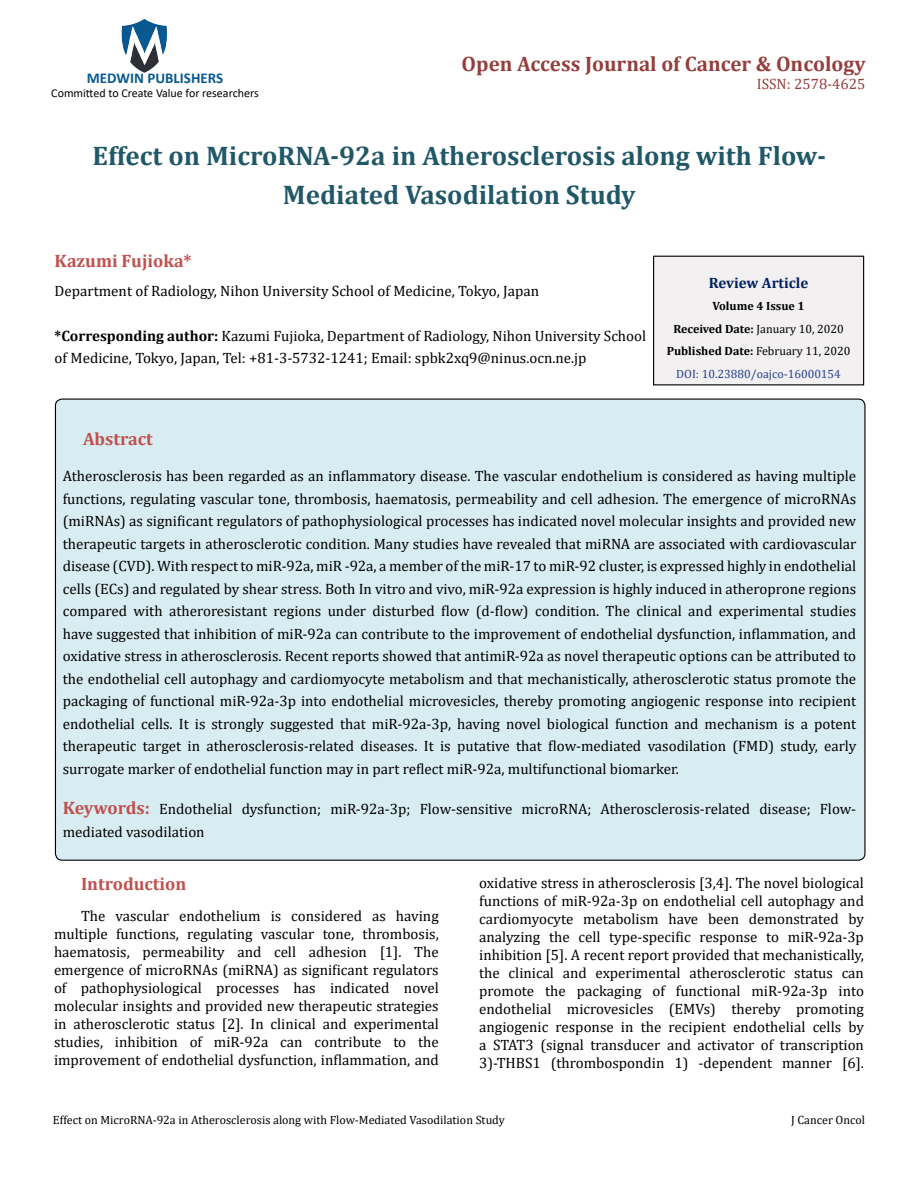
<style>
.page{position:relative;width:918px;height:1188px;background:#fff}
.page>*{position:absolute;margin:0;border:0;box-sizing:border-box;transform-origin:0 0}
.t1{font:700 27px/39px "Cambria";color:#215868;text-align:center}
.t2{font:700 21px "Cambria";color:#953f3c}
.t3{font:700 18px "Cambria";color:#c0504d}
.t4{font:15px/18px "Cambria";color:#010000;text-align:justify}
.t5{font:15px/22.5px "Cambria";color:#000}
.t6{font:700 15px "Calibri";color:#085a91}
.t7{font:15px "Cambria";color:#953f3c}
.t8{font:700 15px "Cambria";color:#002060}
.t9{font:700 12px/22.5px "Cambria";color:#000;text-align:center}
.t10{font:12px "Cambria";color:#000}
.t11{font:12px "Calibri";color:#000}
.s1{font-weight:700}
.s2{font-weight:400}
.s3{font-weight:400;color:#25408f}
.s4{font-weight:700;font-size:18px;color:#c0504d}
</style>
<div class="page">
<img style="left:121px;top:18px;width:47px;height:55px">
<div style="left:654px;top:256px;width:210px;height:129px;background:#f2f0f0"></div>
<div style="left:653px;top:256px;width:211px;height:129px;border:1px solid #010000"></div>
<div style="left:55px;top:399px;width:810px;height:461px;background:#d8edf2;border-radius:7px"></div>
<p class="t6" style="left:87px;top:67px;width:138px">MEDWIN PUBLISHERS</p>
<p class="t11" style="left:51px;top:85px;width:209px">Committed to Create Value for researchers</p>
<h2 class="t2" style="left:462px;top:49px;width:405px">Open Access Journal of Cancer &amp; Oncology</h2>
<p class="t7" style="left:757px;top:75px;width:110px">ISSN: 2578-4625</p>
<h1 class="t1" style="left:92px;top:135px;width:735px">Effect on MicroRNA-92a in Atherosclerosis along with Flow-<br>Mediated Vasodilation Study</h1>
<p class="t3" style="left:55px;top:248px;width:138px">Kazumi Fujioka*</p>
<p class="t5" style="left:55px;top:279px;width:486px">Department of Radiology, Nihon University School of Medicine, Tokyo, Japan</p>
<p class="t5" style="left:55px;top:324px;width:593px"><span class="s1">*Corresponding author:</span> Kazumi Fujioka, Department of Radiology, Nihon University School of Medicine, Tokyo, Japan, Tel: +81-3-5732-1241; Email: spbk2xq9@ninus.ocn.ne.jp</p>
<p class="t8" style="left:709px;top:272px;width:101px">Review Article</p>
<p class="t9" style="left:667px;top:295px;width:185px">Volume 4 Issue 1<br>Received Date: <span class="s2">January 10, 2020<br></span>Published Date: <span class="s2">February 11, 2020<br></span><span class="s3">DOI: 10.23880/oajco-16000154</span></p>
<p class="t3" style="left:83px;top:426px;width:71px">Abstract</p>
<p class="t4" style="left:63px;top:465px;width:795px;line-height:22.5px">Atherosclerosis has been regarded as an inflammatory disease. The vascular endothelium is considered as having multiple functions, regulating vascular tone, thrombosis, haematosis, permeability and cell adhesion. The emergence of microRNAs (miRNAs) as significant regulators of pathophysiological processes has indicated novel molecular insights and provided new therapeutic targets in atherosclerotic condition. Many studies have revealed that miRNA are associated with cardiovascular disease (CVD). With respect to miR-92a, miR -92a, a member of the miR-17 to miR-92 cluster, is expressed highly in endothelial cells (ECs) and regulated by shear stress. Both In vitro and vivo, miR-92a expression is highly induced in atheroprone regions compared with atheroresistant regions under disturbed flow (d-flow) condition. The clinical and experimental studies have suggested that inhibition of miR-92a can contribute to the improvement of endothelial dysfunction, inflammation, and oxidative stress in atherosclerosis. Recent reports showed that antimiR-92a as novel therapeutic options can be attributed to the endothelial cell autophagy and cardiomyocyte metabolism and that mechanistically, atherosclerotic status promote the packaging of functional miR-92a-3p into endothelial microvesicles, thereby promoting angiogenic response into recipient endothelial cells. It is strongly suggested that miR-92a-3p, having novel biological function and mechanism is a potent therapeutic target in atherosclerosis-related diseases. It is putative that flow-mediated vasodilation (FMD) study, early surrogate marker of endothelial function may in part reflect miR-92a, multifunctional biomarker.</p>
<p class="t4" style="left:63px;top:798px;width:795px;line-height:22.5px"><span class="s4">Keywords:</span> Endothelial dysfunction; miR-92a-3p; Flow-sensitive microRNA; Atherosclerosis-related disease; Flow&shy;mediated vasodilation</p>
<p class="t3" style="left:81px;top:871px;width:107px">Introduction</p>
<p class="t4" style="left:54px;top:907px;width:386px;text-indent:27px">The vascular endothelium is considered as having multiple functions, regulating vascular tone, thrombosis, haematosis, permeability and cell adhesion [1]. The emergence of microRNAs (miRNA) as significant regulators of pathophysiological processes has indicated novel molecular insights and provided new therapeutic strategies in atherosclerotic status [2]. In clinical and experimental studies, inhibition of miR-92a can contribute to the improvement of endothelial dysfunction, inflammation, and</p>
<p class="t4" style="left:479px;top:873px;width:386px">oxidative stress in atherosclerosis [3,4]. The novel biological functions of miR-92a-3p on endothelial cell autophagy and cardiomyocyte metabolism have been demonstrated by analyzing the cell type-specific response to miR-92a-3p inhibition [5]. A recent report provided that mechanistically, the clinical and experimental atherosclerotic status can promote the packaging of functional miR-92a-3p into endothelial microvesicles (EMVs) thereby promoting angiogenic response in the recipient endothelial cells by a STAT3 (signal transducer and activator of transcription 3)-THBS1 (thrombospondin 1) -dependent manner [6].</p>
<p class="t10" style="left:53px;top:1113px;width:453px">Effect on MicroRNA-92a in Atherosclerosis along with Flow-Mediated Vasodilation Study</p>
<p class="t10" style="left:791px;top:1113px;width:75px">J Cancer Oncol</p>
</div>
